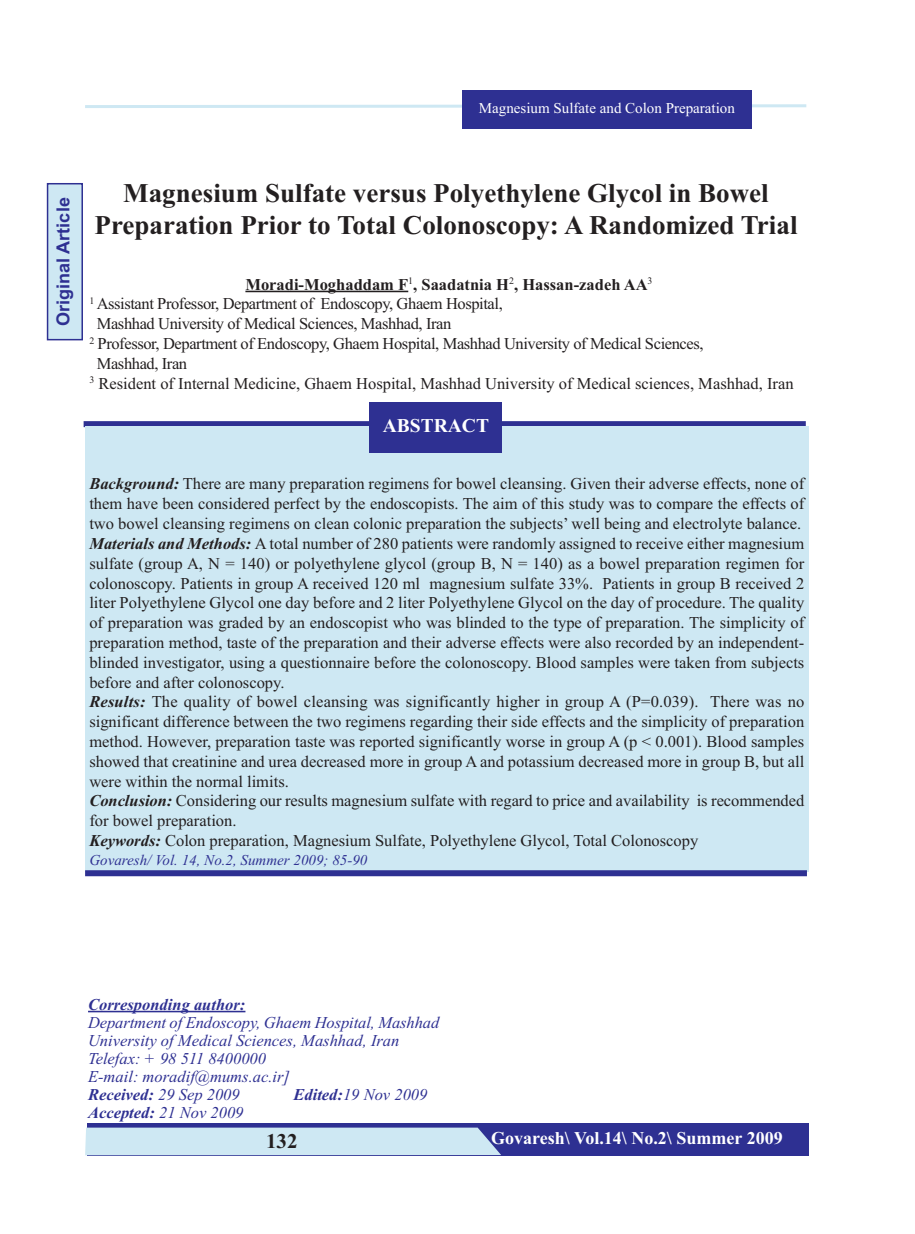
<style>
.page{position:relative;width:915px;height:1234px;background:#fff}
.page>*{position:absolute;margin:0;border:0;box-sizing:border-box;transform-origin:0 0}
.t1{font:700 27px/32.4px "Times New Roman";color:#231f20;text-align:center}
.t2{font:700 21px "Times New Roman";color:#231f20}
.t3{font:700 19.5px "Times New Roman";color:#fff}
.t4{font:700 18px "Times New Roman";color:#fff}
.t5{font:700 18px "Arial";color:#2e3092}
.t6{font:16.5px/19.8px "Times New Roman";color:#231f20}
.t7{font:16.5px "Times New Roman";letter-spacing:-.025em;color:#231f20}
.t8{font:italic 16.5px/18px "Times New Roman";color:#2e3092}
.t9{font:700 16.5px "Times New Roman";color:#231f20}
.t10{font:italic 700 16.5px "Times New Roman";color:#2e3092}
.t11{font:italic 15px "Times New Roman";color:#2e3092}
.t12{font:15px "Times New Roman";color:#fff}
.s1{font-weight:700;font-style:italic}
.s2{font-weight:700}
.s3{font-weight:400}
</style>
<div class="page">
<hr style="left:245px;top:290px;width:163px;height:2px;background:#231f20">
<div style="left:84px;top:421px;width:721px;height:6px;background:#2e3092"></div>
<div style="left:85px;top:426px;width:723px;height:445px;background:#cee8f3"></div>
<hr style="left:88px;top:1010px;width:157px;height:2px;background:#2e3092">
<div style="left:369px;top:402px;width:133px;height:50px;background:#2e3092"></div>
<div style="left:85px;top:870px;width:721px;height:6px;background:#2e3092"></div>
<div style="left:48px;top:184px;width:33px;height:155px;background:#cee8f3"></div>
<div style="left:47px;top:183px;width:36px;height:157px;border:2px solid #2e3092"></div>
<svg style="left:85px;top:103px;width:722px;height:7px"></svg>
<div style="left:462px;top:90px;width:289px;height:38px;background:#2e3092"></div>
<div style="left:87px;top:1123px;width:721px;height:32px;background:#2e3092"></div>
<div style="left:85px;top:1127px;width:415px;height:27px;background:#cee8f3"></div>
<p class="t12" style="left:478px;top:99px;width:257px">Magnesium Sulfate and Colon Preparation</p>
<p class="t5" style="left:53px;top:326px;width:130px;rotate:-90deg">Original Article</p>
<h1 class="t1" style="left:94px;top:176px;width:704px">Magnesium Sulfate versus Polyethylene Glycol in Bowel<br>Preparation Prior to Total Colonoscopy: A Randomized Trial</h1>
<p class="t9" style="left:245px;top:274px;width:408px">Moradi-Moghaddam F<sup>1</sup>, Saadatnia H<sup>2</sup>, Hassan-zadeh AA<sup>3</sup></p>
<p class="t7" style="left:89px;top:294px;width:415px"><sup>1</sup> Assistant Professor, Department of Endoscopy, Ghaem Hospital,</p>
<p class="t7" style="left:97px;top:314px;width:356px">Mashhad University of Medical Sciences, Mashhad, Iran</p>
<p class="t7" style="left:89px;top:333px;width:615px"><sup>2</sup> Professor, Department of Endoscopy, Ghaem Hospital, Mashhad University of Medical Sciences,</p>
<p class="t7" style="left:97px;top:353px;width:92px">Mashhad, Iran</p>
<p class="t6" style="left:89px;top:373px;width:705px"><sup>3</sup> Resident of Internal Medicine, Ghaem Hospital, Mashhad University of Medical sciences, Mashhad, Iran</p>
<p class="t3" style="left:382px;top:413px;width:108px">ABSTRACT</p>
<p class="t6" style="left:89px;top:473px;width:716px"><span class="s1">Background:</span> There are many preparation regimens for bowel cleansing. Given their adverse effects, none of them have been considered perfect by the endoscopists. The aim of this study was to compare the effects of two bowel cleansing regimens on clean colonic preparation the subjects’ well being and electrolyte balance.<br><span class="s1">Materials and Methods:</span> A total number of 280 patients were randomly assigned to receive either magnesium sulfate (group A, N = 140) or polyethylene glycol (group B, N = 140) as a bowel preparation regimen for colonoscopy. Patients in group A received 120 ml magnesium sulfate 33%. Patients in group B received 2 liter Polyethylene Glycol one day before and 2 liter Polyethylene Glycol on the day of procedure. The quality of preparation was graded by an endoscopist who was blinded to the type of preparation. The simplicity of preparation method, taste of the preparation and their adverse effects were also recorded by an independent&shy;blinded investigator, using a questionnaire before the colonoscopy. Blood samples were taken from subjects before and after colonoscopy.<br><span class="s1">Results:</span> The quality of bowel cleansing was significantly higher in group A (P=0.039). There was no significant difference between the two regimens regarding their side effects and the simplicity of preparation method. However, preparation taste was reported significantly worse in group A (p &lt; 0.001). Blood samples showed that creatinine and urea decreased more in group A and potassium decreased more in group B, but all were within the normal limits.<br><span class="s1">Conclusion:</span> Considering our results magnesium sulfate with regard to price and availability is recommended for bowel preparation.<br><span class="s1">Keywords:</span> Colon preparation, Magnesium Sulfate, Polyethylene Glycol, Total Colonoscopy</p>
<p class="t11" style="left:89px;top:850px;width:279px">Govaresh/ Vol. 14, No.2, Summer 2009; 85-90</p>
<p class="t10" style="left:88px;top:994px;width:159px">Corresponding author:</p>
<p class="t8" style="left:88px;top:1012px;width:352px">Department of Endoscopy, Ghaem Hospital, Mashhad University of Medical Sciences, Mashhad, Iran Telefax: + 98 511 8400000<br>E-mail: moradif@mums.ac.ir]<br><span class="s2">Received:</span> 29 Sep 2009</p>
<p class="t8" style="left:293px;top:1084px;width:135px"><span class="s2">Edited:</span>19 Nov 2009</p>
<p class="t10" style="left:88px;top:1102px;width:157px">Accepted: <span class="s3">21 Nov 2009</span></p>
<p class="t2" style="left:266px;top:1127px;width:33px">132</p>
<p class="t4" style="left:491px;top:1126px;width:293px">Govaresh\ Vol.14\ No.2\ Summer 2009</p>
</div>
